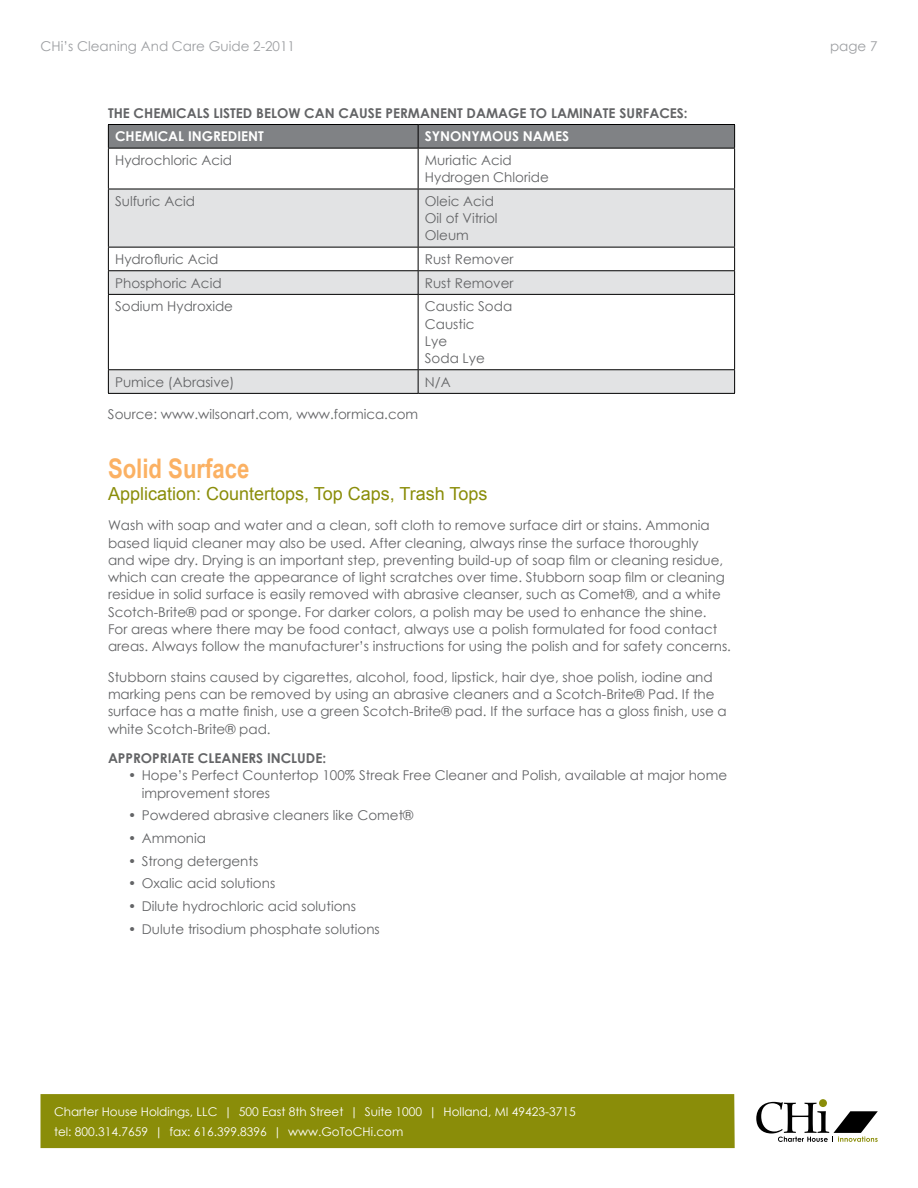
<style>
.page{position:relative;width:918px;height:1188px;background:#fff}
.page>*{position:absolute;margin:0;border:0;box-sizing:border-box;transform-origin:0 0}
.t1{font:700 27px "Arial Narrow";color:#fbb163}
.t2{font:18px "Arial";color:#8a8d09}
.t3{font:13.5px/17.2px "Century Gothic";color:#636466}
.t4{font:700 13.5px "Century Gothic";color:#636466}
.t5{font:13.5px "Century Gothic";color:#9d9fa2}
.t6{font:700 13.5px "Century Gothic";color:#fff}
.t7{font:12px/19.5px "Century Gothic";color:#fff}
</style>
<div class="page">
<div style="left:40px;top:1094px;width:695px;height:54px;background:#8a8d09"></div>
<svg style="left:819px;top:1099px;width:8px;height:8px"></svg>
<svg style="left:756px;top:1102px;width:122px;height:40px"></svg>
<svg style="left:109px;top:190px;width:625px;height:203px;fill:#e2e3e4"></svg>
<hr style="left:418px;top:148px;width:1px;height:41px;background:#000">
<hr style="left:108px;top:189px;width:310px;height:1px;background:#000">
<hr style="left:418px;top:189px;width:317px;height:1px;background:#000">
<hr style="left:418px;top:189px;width:1px;height:58px;background:#000">
<hr style="left:108px;top:247px;width:310px;height:1px;background:#000">
<hr style="left:418px;top:247px;width:317px;height:1px;background:#000">
<hr style="left:108px;top:270px;width:310px;height:1px;background:#000">
<hr style="left:418px;top:270px;width:317px;height:1px;background:#000">
<svg style="left:418px;top:248px;width:1px;height:46px"></svg>
<hr style="left:108px;top:294px;width:310px;height:1px;background:#000">
<hr style="left:418px;top:294px;width:317px;height:1px;background:#000">
<hr style="left:418px;top:295px;width:1px;height:74px;background:#000">
<svg style="left:418px;top:370px;width:1px;height:23px"></svg>
<svg style="left:108px;top:124px;width:627px;height:24px;background:#77797c"></svg>
<hr style="left:108px;top:148px;width:310px;height:1px;background:#000">
<hr style="left:418px;top:148px;width:317px;height:1px;background:#000">
<hr style="left:108px;top:148px;width:1px;height:41px;background:#000">
<hr style="left:734px;top:148px;width:1px;height:41px;background:#000">
<hr style="left:108px;top:189px;width:1px;height:58px;background:#000">
<hr style="left:734px;top:189px;width:1px;height:58px;background:#000">
<svg style="left:108px;top:248px;width:1px;height:46px"></svg>
<svg style="left:734px;top:248px;width:1px;height:46px"></svg>
<hr style="left:108px;top:295px;width:1px;height:74px;background:#000">
<hr style="left:734px;top:295px;width:1px;height:74px;background:#000">
<hr style="left:108px;top:369px;width:310px;height:1px;background:#000">
<svg style="left:108px;top:370px;width:1px;height:23px"></svg>
<hr style="left:418px;top:369px;width:317px;height:1px;background:#000">
<svg style="left:734px;top:370px;width:1px;height:23px"></svg>
<hr style="left:108px;top:393px;width:310px;height:1px;background:#000">
<hr style="left:418px;top:393px;width:317px;height:1px;background:#000">
<p class="t5" style="left:40px;top:36px;width:256px">CHi’s Cleaning And Care Guide 2-2011</p>
<p class="t4" style="left:108px;top:103px;width:581px">THE CHEMICALS LISTED BELOW CAN CAUSE PERMANENT DAMAG E TO LAMINATE SURFACES:</p>
<p class="t6" style="left:115px;top:126px;width:149px">CHEMICAL INGREDIENT</p>
<p class="t6" style="left:425px;top:126px;width:146px">SYNONYMOUS NAMES</p>
<p class="t3" style="left:115px;top:151px;width:119px">Hydrochloric Acid</p>
<p class="t3" style="left:425px;top:151px;width:125px">Muriatic Acid<br>Hydrogen Chloride</p>
<p class="t3" style="left:115px;top:192px;width:81px">Sulfuric Acid</p>
<p class="t3" style="left:425px;top:192px;width:74px">Oleic Acid<br>Oil of Vitriol<br>Oleum</p>
<p class="t3" style="left:115px;top:250px;width:105px">Hydrofluric Acid</p>
<p class="t3" style="left:425px;top:250px;width:90px">Rust Remover</p>
<p class="t3" style="left:115px;top:274px;width:108px">Phosphoric Acid</p>
<p class="t3" style="left:425px;top:274px;width:90px">Rust Remover</p>
<p class="t3" style="left:115px;top:298px;width:119px">Sodium Hydroxide</p>
<p class="t3" style="left:425px;top:298px;width:89px">Caustic Soda<br>Caustic<br>Lye<br>Soda Lye</p>
<p class="t3" style="left:115px;top:373px;width:121px">Pumice (Abrasive)</p>
<p class="t3" style="left:425px;top:373px;width:27px">N/A</p>
<p class="t3" style="left:108px;top:405px;width:312px">Source: www.wilsonart.com, www.formica.com</p>
<h1 class="t1" style="left:108px;top:448px;width:143px">Solid Surface</h1>
<h2 class="t2" style="left:108px;top:481px;width:381px">Application: Countertops, Top Caps, Trash Tops</h2>
<p class="t3" style="left:108px;top:517px;width:624px">Wash with soap and water and a clean, soft cloth to remove surface dirt or stains. Ammonia based liquid cleaner may also be used. After cleaning, always rinse the surface thoroughly<br>and wipe dry. Drying is an important step, preventing build-up of soap film or cleaning residue, which can create the appearance of light scratches over time. Stubborn soap film or cleaning residue in solid surface is easily removed with abrasive cleanser, such as Comet®, and a white Scotch-Brite® pad or sponge. For darker colors, a polish may be used to enhance the shine.<br>For areas where there may be food contact, always use a polish formulated for food contact areas. Always follow the manufacturer’s instructions for using the polish and for safety concerns.</p>
<p class="t3" style="left:108px;top:668px;width:620px">Stubborn stains caused by cigarettes, alcohol, food, lipstick, hair dye, shoe polish, iodine and marking pens can be removed by using an abrasive cleaners and a Scotch-Brite® Pad. If the surface has a matte finish, use a green Scotch-Brite® pad. If the surface has a gloss finish, use a white Scotch-Brite® pad.</p>
<p class="t4" style="left:108px;top:748px;width:220px">APPROPRIATE CLEANERS INCLUDE:</p>
<p class="t3" style="left:142px;top:767px;width:587px;text-indent:-14px">• Hope’s Perfect Countertop 100% Streak Free Cleaner and Polish, available at major home improvement stores</p>
<p class="t3" style="left:128px;top:807px;width:287px">• Powdered abrasive cleaners like Comet®</p>
<p class="t3" style="left:128px;top:829px;width:79px">• Ammonia</p>
<p class="t3" style="left:128px;top:852px;width:132px">• Strong detergents</p>
<p class="t3" style="left:128px;top:875px;width:149px">• Oxalic acid solutions</p>
<p class="t3" style="left:128px;top:897px;width:229px">• Dilute hydrochloric acid solutions</p>
<p class="t3" style="left:128px;top:920px;width:253px">• Dulute trisodium phosphate solutions</p>
<p class="t7" style="left:54px;top:1102px;width:523px">Charter House Holdings, LLC | 500 East 8th Street | Suite 1000 | Holland, MI 49423-3715 tel: 800.314.7659 | fax: 616.399.8396 | www.GoToCHi.com</p>
<p class="t5" style="left:830px;top:36px;width:49px">page 7</p>
</div>
